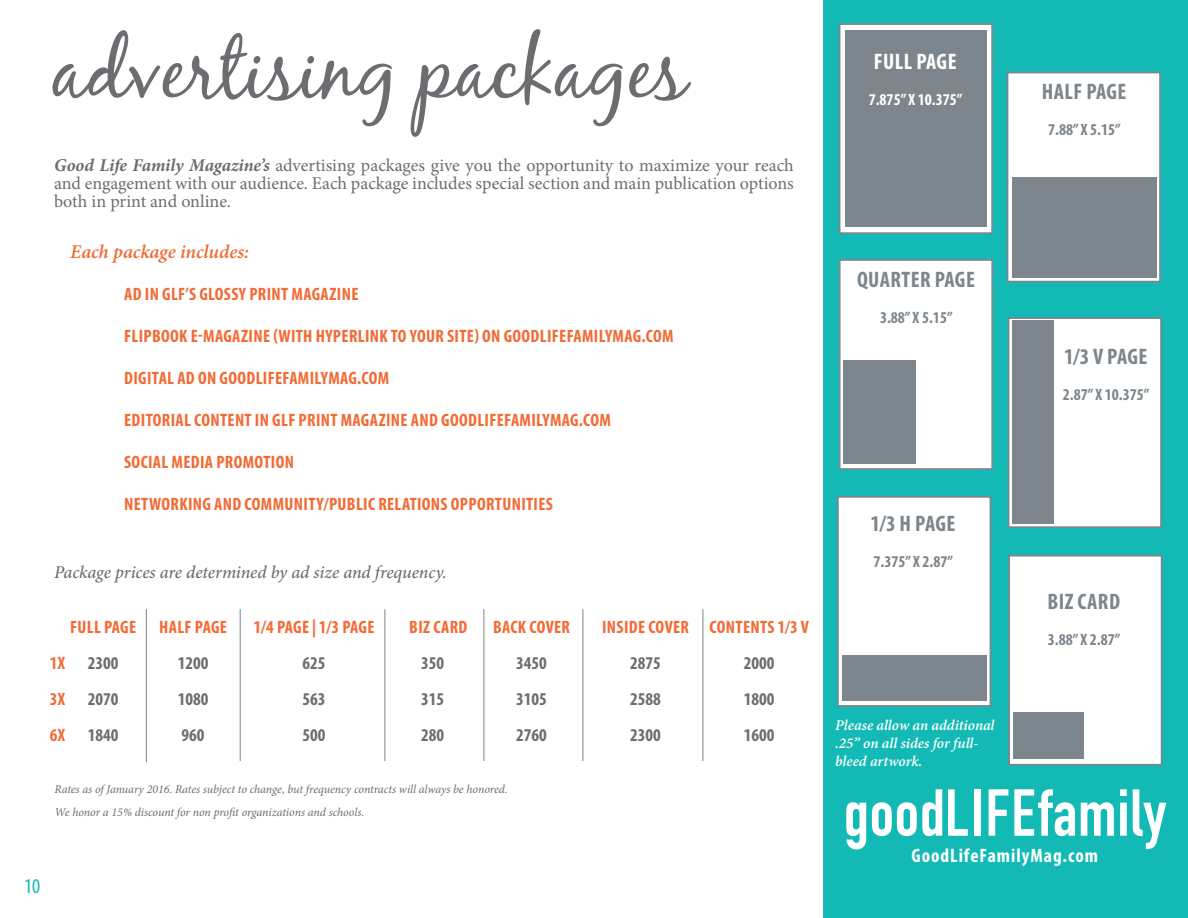
<style>
.page{position:relative;width:1188px;height:918px;background:#fff}
.page>*{position:absolute;margin:0;border:0;box-sizing:border-box;transform-origin:0 0}
.t1{font:82.5px "Black Jack";color:#6c6d70}
.t2{font:700 condensed 22.5px "Myriad Pro";letter-spacing:.02em;color:#7d868d}
.t3{font:700 condensed 22.5px "Myriad Pro";letter-spacing:.02em;color:#fff}
.t4{font:condensed 21px "Myriad Pro";color:#13bab5}
.t5{font:700 condensed 19.5px "Myriad Pro";letter-spacing:.05em;color:#fff}
.t6{font:italic 600 19.5px "Minion Pro";letter-spacing:-.005em;color:#f26b36}
.t7{font:700 condensed 18px/36px "Myriad Pro";letter-spacing:.02em;color:#f26b36;text-align:justify}
.t8{font:18px/18px "Minion Pro";letter-spacing:-.005em;color:#6c6d70;text-align:justify}
.t9{font:700 condensed 18px/36px "Myriad Pro";color:#6c6d70;text-align:justify}
.t10{font:italic 500 18px "Minion Pro";letter-spacing:-.005em;color:#6c6d70}
.t11{font:700 condensed 16.5px "Myriad Pro";color:#7d868d}
.t12{font:700 condensed 16.5px "Myriad Pro";color:#fff}
.t13{font:italic 600 15px/18px "Minion Pro";letter-spacing:-.005em;color:#fff}
.t14{font:italic 12px/22.5px "Minion Pro";letter-spacing:-.01em;color:#6c6d70}
.s1{font-weight:700;font-style:italic}
</style>
<div class="page">
<div style="left:824px;top:0;width:364px;height:918px;background:#13bab5"></div>
<svg style="left:846px;top:802px;width:20px;height:47px"></svg>
<svg style="left:872px;top:789px;width:70px;height:47px"></svg>
<svg style="left:948px;top:789px;width:20px;height:47px"></svg>
<div style="left:974px;top:789px;width:7px;height:47px;background:#fff"></div>
<svg style="left:989px;top:789px;width:19px;height:47px"></svg>
<svg style="left:1014px;top:789px;width:61px;height:47px"></svg>
<svg style="left:1081px;top:802px;width:33px;height:34px"></svg>
<svg style="left:1120px;top:789px;width:7px;height:47px"></svg>
<svg style="left:1133px;top:789px;width:33px;height:60px"></svg>
<div style="left:839px;top:23px;width:154px;height:211px;background:#fff;border:2px solid #7d868d"></div>
<div style="left:846px;top:30px;width:141px;height:196px;background:#7d868d"></div>
<div style="left:1007px;top:72px;width:154px;height:211px;background:#fff;border:2px solid #7d868d"></div>
<div style="left:1012px;top:177px;width:145px;height:101px;background:#7d868d"></div>
<div style="left:839px;top:259px;width:154px;height:211px;background:#fff;border:2px solid #7d868d"></div>
<div style="left:844px;top:360px;width:72px;height:104px;background:#7d868d"></div>
<div style="left:1008px;top:317px;width:154px;height:211px;background:#fff;border:2px solid #7d868d"></div>
<div style="left:1012px;top:321px;width:41px;height:203px;background:#7d868d"></div>
<div style="left:1008px;top:555px;width:155px;height:211px;background:#fff;border:2px solid #7d868d"></div>
<div style="left:1014px;top:713px;width:70px;height:46px;background:#7d868d"></div>
<div style="left:837px;top:496px;width:154px;height:211px;background:#fff;border:2px solid #7d868d"></div>
<div style="left:842px;top:656px;width:145px;height:45px;background:#7d868d"></div>
<hr style="left:146px;top:609px;width:1px;height:153px;background:#7d868d">
<hr style="left:240px;top:609px;width:1px;height:152px;background:#7d868d">
<hr style="left:385px;top:609px;width:1px;height:152px;background:#7d868d">
<hr style="left:484px;top:609px;width:1px;height:152px;background:#7d868d">
<hr style="left:583px;top:609px;width:1px;height:152px;background:#7d868d">
<hr style="left:703px;top:609px;width:1px;height:152px;background:#7d868d">
<h1 class="t1" style="left:52px;top:20px;width:636px">advertising packages</h1>
<p class="t8" style="left:54px;top:156px;width:741px"><span class="s1">Good Life Family Magazine’s</span> advertising packages give you the opportunity to maximize your reach and engagement with our audience. Each package includes special section and main publication options both in print and online.</p>
<p class="t6" style="left:70px;top:238px;width:180px">Each package includes:</p>
<p class="t7" style="left:124px;top:276px;width:236px">AD IN GLF’S GLOSSY PRINT MAGAZINE</p>
<p class="t7" style="left:124px;top:318px;width:551px">FLIPBOOK E-MAGAZINE (WITH HYPERLINK TO YOUR SITE) ON GOODLIFEFAMILYMAG.COM</p>
<p class="t7" style="left:124px;top:360px;width:267px">DIGITAL AD ON GOODLIFEFAMILYMAG.COM</p>
<p class="t7" style="left:124px;top:402px;width:488px">EDITORIAL CONTENT IN GLF PRINT MAGAZINE AND GOODLIFEFAMILYMAG.COM</p>
<p class="t7" style="left:124px;top:444px;width:171px">SOCIAL MEDIA PROMOTION</p>
<p class="t7" style="left:124px;top:486px;width:430px">NETWORKING AND COMMUNITY/PUBLIC RELATIONS OPPORTUNITIES</p>
<p class="t10" style="left:54px;top:560px;width:394px">Package prices are determined by ad size and frequency.</p>
<p class="t7" style="left:70px;top:608px;width:68px">FULL PAGE</p>
<p class="t9" style="left:88px;top:644px;width:32px">2300<br>2070<br>1840</p>
<p class="t7" style="left:50px;top:645px;width:17px">1X 3X 6X</p>
<p class="t7" style="left:159px;top:608px;width:69px">HALF PAGE</p>
<p class="t9" style="left:178px;top:644px;width:32px">1200<br>1080<br>960</p>
<p class="t7" style="left:254px;top:608px;width:122px">1/4 PAGE | 1/3 PAGE</p>
<p class="t9" style="left:303px;top:644px;width:25px">625<br>563<br>500</p>
<p class="t7" style="left:409px;top:608px;width:60px">BIZ CARD</p>
<p class="t9" style="left:421px;top:644px;width:25px">350<br>315<br>280</p>
<p class="t7" style="left:493px;top:608px;width:79px">BACK COVER</p>
<p class="t9" style="left:516px;top:644px;width:32px">3450<br>3105<br>2760</p>
<p class="t14" style="left:55px;top:778px;width:455px">Rates as of January 2016. Rates subject to change, but frequency contracts will always be honored.<br>We honor a 15% discount for non profit organizations and schools.</p>
<p class="t7" style="left:602px;top:608px;width:88px">INSIDE COVER</p>
<p class="t9" style="left:630px;top:644px;width:32px">2875<br>2588<br>2300</p>
<p class="t7" style="left:710px;top:608px;width:101px">CONTENTS 1/3 V</p>
<p class="t9" style="left:744px;top:644px;width:32px">2000<br>1800<br>1600</p>
<p class="t4" style="left:24px;top:874px;width:18px">10</p>
<p class="t3" style="left:874px;top:47px;width:84px">FULL PAGE</p>
<p class="t12" style="left:869px;top:89px;width:95px">7.875” X 10.375”</p>
<p class="t2" style="left:1042px;top:77px;width:86px">HALF PAGE</p>
<p class="t11" style="left:1048px;top:119px;width:74px">7.88” X 5.15”</p>
<p class="t2" style="left:857px;top:266px;width:119px">QUARTER PAGE</p>
<p class="t11" style="left:880px;top:308px;width:74px">3.88” X 5.15”</p>
<p class="t2" style="left:870px;top:510px;width:87px">1/3 H PAGE</p>
<p class="t11" style="left:874px;top:551px;width:81px">7.375” X 2.87”</p>
<p class="t13" style="left:835px;top:716px;width:161px">Please allow an additional .25” on all sides for full&shy;bleed artwork.</p>
<p class="t2" style="left:1064px;top:343px;width:85px">1/3 V PAGE</p>
<p class="t11" style="left:1063px;top:385px;width:88px">2.87” X 10.375”</p>
<p class="t2" style="left:1047px;top:588px;width:74px">BIZ CARD</p>
<p class="t11" style="left:1048px;top:630px;width:74px">3.88” X 2.87”</p>
<p class="t5" style="left:912px;top:843px;width:188px">GoodLifeFamilyMag.com</p>
</div>
